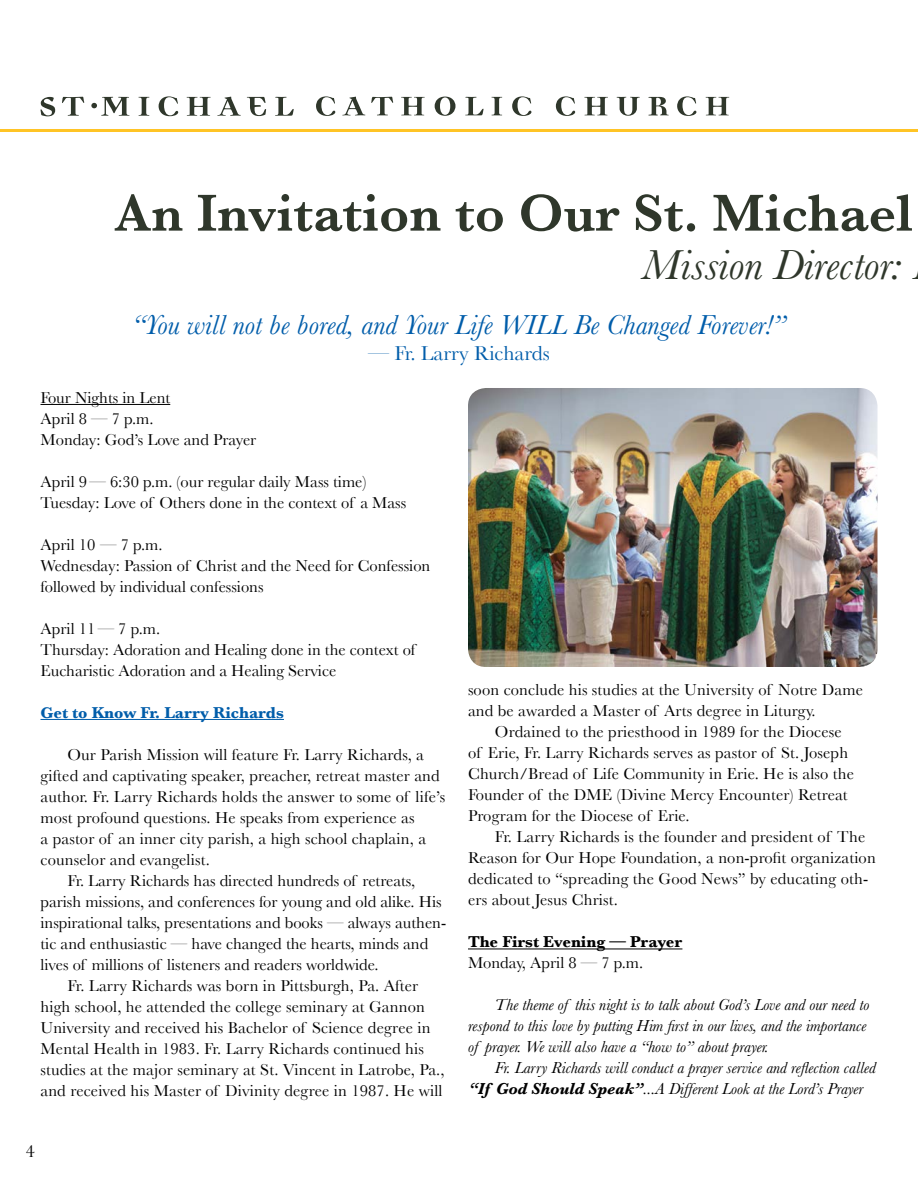
<style>
.page{position:relative;width:918px;height:1188px;background:#fff}
.page>*{position:absolute;margin:0;border:0;box-sizing:border-box;transform-origin:0 0}
.t1{font:600 54px "Baskerville";color:#2f372b}
.t2{font:italic 43.5px "Baskerville";color:#2f372b}
.t3{font:italic 28.5px "Baskerville";color:#005daa}
.t4{font:21px "Baskerville";color:#005daa}
.t5{font:18px "Baskerville";color:#000}
.t6{font:16.5px/21px "Baskerville";letter-spacing:.01em;color:#000}
.t7{font:italic 16.5px/21px "Baskerville";color:#000}
.t8{font:700 16.5px "Baskerville";color:#005daa}
.t9{font:700 16.5px "Baskerville";color:#000}
.s1{font-weight:700}
</style>
<div class="page">
<hr style="left:0;top:129px;width:918px;height:3px;background:#ffc425">
<svg style="left:316px;top:96px;width:19px;height:20px"></svg>
<svg style="left:342px;top:97px;width:23px;height:19px"></svg>
<svg style="left:371px;top:97px;width:22px;height:18px"></svg>
<svg style="left:401px;top:97px;width:24px;height:18px"></svg>
<svg style="left:435px;top:97px;width:21px;height:19px"></svg>
<svg style="left:465px;top:97px;width:18px;height:18px"></svg>
<svg style="left:492px;top:97px;width:10px;height:18px"></svg>
<svg style="left:512px;top:96px;width:19px;height:20px"></svg>
<svg style="left:556px;top:96px;width:19px;height:20px"></svg>
<svg style="left:584px;top:97px;width:24px;height:18px"></svg>
<svg style="left:617px;top:97px;width:23px;height:19px"></svg>
<svg style="left:648px;top:97px;width:21px;height:19px"></svg>
<svg style="left:677px;top:96px;width:19px;height:20px"></svg>
<svg style="left:706px;top:97px;width:23px;height:18px"></svg>
<svg style="left:40px;top:97px;width:15px;height:19px"></svg>
<svg style="left:62px;top:97px;width:22px;height:19px"></svg>
<svg style="left:91px;top:97px;width:38px;height:19px"></svg>
<svg style="left:139px;top:97px;width:10px;height:19px"></svg>
<svg style="left:159px;top:96px;width:19px;height:20px"></svg>
<svg style="left:187px;top:97px;width:24px;height:19px"></svg>
<svg style="left:217px;top:97px;width:24px;height:19px"></svg>
<svg style="left:247px;top:97px;width:19px;height:19px"></svg>
<svg style="left:275px;top:97px;width:19px;height:19px"></svg>
<hr style="left:40px;top:404px;width:130px;height:1px;background:#000">
<hr style="left:40px;top:719px;width:244px;height:1px;background:#005daa">
<hr style="left:468px;top:949px;width:214px;height:1px;background:#000">
<img style="left:468px;top:388px;width:410px;height:279px">
<h1 class="t1" style="left:114px;top:181px;width:800px">An Invitation to Our St. Michael</h1>
<h2 class="t2" style="left:643px;top:236px;width:261px">Mission Director:</h2>
<h3 class="t3" style="left:132px;top:306px;width:655px">“You will not be bored, and Your Life WILL Be Changed Forever!”</h3>
<p class="t4" style="left:368px;top:340px;width:183px">— Fr. Larry Richards</p>
<p class="t6" style="left:40px;top:387px;width:217px">Four Nights in Lent<br>April 8 — 7 p.m.<br>Monday: God’s Love and Prayer</p>
<p class="t6" style="left:40px;top:471px;width:367px">April 9— 6:30 p.m. (our regular daily Mass time)<br>Tuesday: Love of Others done in the context of a Mass</p>
<p class="t6" style="left:40px;top:534px;width:391px">April 10 — 7 p.m.<br>Wednesday: Passion of Christ and the Need for Confession followed by individual confessions</p>
<p class="t6" style="left:40px;top:618px;width:376px">April 11— 7 p.m.<br>Thursday: Adoration and Healing done in the context of<br>Eucharistic Adoration and a Healing Service</p>
<p class="t8" style="left:40px;top:703px;width:245px">Get to Know Fr. Larry Richards</p>
<p class="t6" style="left:67px;top:744px;width:358px">Our Parish Mission will feature Fr. Larry Richards, a</p>
<p class="t6" style="left:40px;top:765px;width:401px">gifted and captivating speaker, preacher, retreat master and</p>
<p class="t6" style="left:40px;top:786px;width:406px">author. Fr. Larry Richards holds the answer to some of life’s</p>
<p class="t6" style="left:40px;top:807px;width:376px">most profound questions. He speaks from experience as</p>
<p class="t6" style="left:40px;top:828px;width:387px">a pastor of an inner city parish, a high school chaplain, a</p>
<p class="t6" style="left:40px;top:849px;width:171px">counselor and evangelist.</p>
<p class="t6" style="left:67px;top:870px;width:349px">Fr. Larry Richards has directed hundreds of retreats,</p>
<p class="t6" style="left:40px;top:891px;width:403px">parish missions, and conferences for young and old alike. His</p>
<p class="t6" style="left:40px;top:912px;width:407px">inspirational talks, presentations and books — always authen-</p>
<p class="t6" style="left:40px;top:933px;width:389px">tic and enthusiastic — have changed the hearts, minds and</p>
<p class="t6" style="left:40px;top:954px;width:340px">lives of millions of listeners and readers worldwide.</p>
<p class="t6" style="left:67px;top:975px;width:352px">Fr. Larry Richards was born in Pittsburgh, Pa. After</p>
<p class="t6" style="left:40px;top:996px;width:386px">high school, he attended the college seminary at Gannon</p>
<p class="t6" style="left:40px;top:1017px;width:391px">University and received his Bachelor of Science degree in</p>
<p class="t6" style="left:40px;top:1038px;width:385px">Mental Health in 1983. Fr. Larry Richards continued his</p>
<p class="t6" style="left:40px;top:1059px;width:406px">studies at the major seminary at St. Vincent in Latrobe, Pa.,</p>
<p class="t6" style="left:40px;top:1080px;width:403px">and received his Master of Divinity degree in 1987. He will</p>
<p class="t5" style="left:26px;top:1140px;width:10px">4</p>
<p class="t6" style="left:468px;top:679px;width:397px">soon conclude his studies at the University of Notre Dame and be awarded a Master of Arts degree in Liturgy.</p>
<p class="t6" style="left:468px;top:721px;width:388px;text-indent:27px">Ordained to the priesthood in 1989 for the Diocese of Erie, Fr. Larry Richards serves as pastor of St. Joseph Church/Bread of Life Community in Erie. He is also the Founder of the DME (Divine Mercy Encounter) Retreat Program for the Diocese of Erie.</p>
<p class="t6" style="left:468px;top:826px;width:409px;text-indent:27px">Fr. Larry Richards is the founder and president of The Reason for Our Hope Foundation, a non-profit organization dedicated to “spreading the Good News” by educating oth&shy;ers about Jesus Christ.</p>
<p class="t9" style="left:468px;top:932px;width:216px">The First Evening — Prayer</p>
<p class="t6" style="left:468px;top:952px;width:177px">Monday, April 8 — 7 p.m.</p>
<p class="t7" style="left:468px;top:995px;width:403px;text-indent:27px">The theme of this night is to talk about God’s Love and our need to respond to this love by putting Him first in our lives, and the importance of prayer. We will also have a “how to” about prayer.</p>
<p class="t7" style="left:468px;top:1058px;width:409px;text-indent:27px">Fr. Larry Richards will conduct a prayer service and reflection called <span class="s1">“If God Should Speak”</span>...A Different Look at the Lord’s Prayer</p>
</div>
